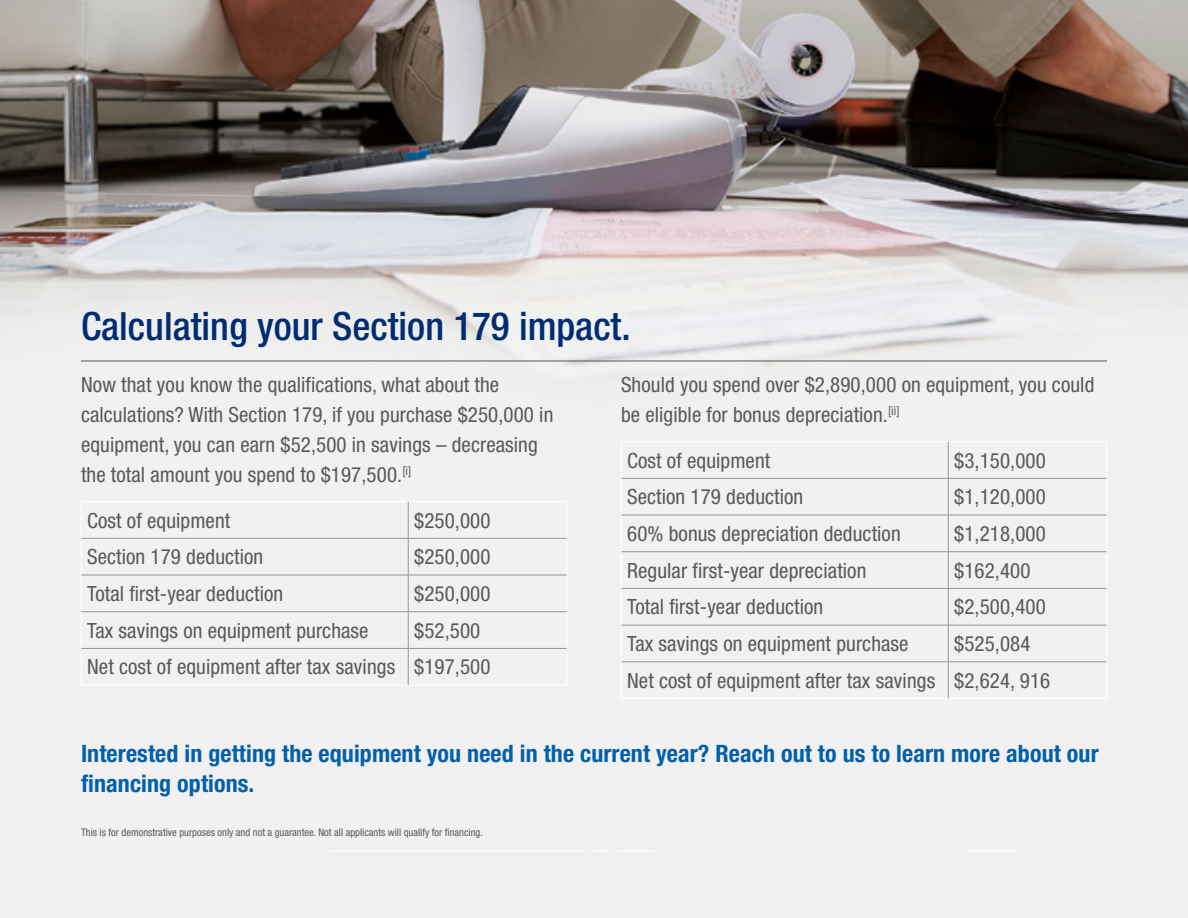
<style>
.page{position:relative;width:1188px;height:918px;background:#f1eff2}
.page>*{position:absolute;margin:0;border:0;box-sizing:border-box;transform-origin:0 0}
.t1{font:500 condensed 39px "Helvetica Neue LT Std";color:#002d72}
.t2{font:700 condensed 24px/30px "Helvetica Neue LT Std";letter-spacing:.005em;color:#0060a9}
.t3{font:condensed 21px/30px "Helvetica Neue LT Std";letter-spacing:.005em;color:#595959}
.t4{font:condensed 10.5px "Helvetica Neue LT Std";color:#595959}
</style>
<div class="page">
<img style="left:0;top:0;width:1188px;height:852px">
<hr style="left:81px;top:501px;width:327px;height:1px;background:#fff">
<hr style="left:81px;top:502px;width:1px;height:36px;background:#fff">
<hr style="left:408px;top:501px;width:159px;height:1px;background:#fff">
<hr style="left:567px;top:502px;width:1px;height:36px;background:#fff">
<hr style="left:81px;top:538px;width:1px;height:37px;background:#fff">
<hr style="left:567px;top:538px;width:1px;height:37px;background:#fff">
<hr style="left:81px;top:575px;width:1px;height:37px;background:#fff">
<hr style="left:567px;top:575px;width:1px;height:37px;background:#fff">
<hr style="left:81px;top:612px;width:1px;height:36px;background:#fff">
<hr style="left:567px;top:612px;width:1px;height:36px;background:#fff">
<hr style="left:81px;top:648px;width:1px;height:37px;background:#fff">
<hr style="left:567px;top:648px;width:1px;height:37px;background:#fff">
<hr style="left:81px;top:685px;width:327px;height:1px;background:#fff">
<hr style="left:408px;top:685px;width:159px;height:1px;background:#fff">
<hr style="left:408px;top:502px;width:1px;height:36px;background:#939598">
<hr style="left:81px;top:538px;width:327px;height:1px;background:#939598">
<hr style="left:408px;top:538px;width:159px;height:1px;background:#939598">
<hr style="left:408px;top:539px;width:1px;height:36px;background:#939598">
<hr style="left:81px;top:575px;width:327px;height:1px;background:#939598">
<hr style="left:408px;top:575px;width:159px;height:1px;background:#939598">
<hr style="left:408px;top:575px;width:1px;height:37px;background:#939598">
<hr style="left:81px;top:611px;width:327px;height:1px;background:#939598">
<hr style="left:408px;top:611px;width:159px;height:1px;background:#939598">
<hr style="left:408px;top:612px;width:1px;height:36px;background:#939598">
<hr style="left:81px;top:648px;width:327px;height:1px;background:#939598">
<hr style="left:408px;top:648px;width:159px;height:1px;background:#939598">
<hr style="left:408px;top:649px;width:1px;height:36px;background:#939598">
<hr style="left:621px;top:441px;width:327px;height:1px;background:#fff">
<hr style="left:621px;top:442px;width:1px;height:36px;background:#fff">
<hr style="left:948px;top:441px;width:159px;height:1px;background:#fff">
<hr style="left:1107px;top:442px;width:1px;height:36px;background:#fff">
<hr style="left:621px;top:478px;width:1px;height:37px;background:#fff">
<hr style="left:1107px;top:478px;width:1px;height:37px;background:#fff">
<hr style="left:621px;top:515px;width:1px;height:37px;background:#fff">
<hr style="left:1107px;top:515px;width:1px;height:37px;background:#fff">
<hr style="left:621px;top:552px;width:1px;height:36px;background:#fff">
<hr style="left:1107px;top:552px;width:1px;height:36px;background:#fff">
<hr style="left:621px;top:588px;width:1px;height:37px;background:#fff">
<hr style="left:1107px;top:588px;width:1px;height:37px;background:#fff">
<hr style="left:621px;top:625px;width:1px;height:37px;background:#fff">
<hr style="left:1107px;top:625px;width:1px;height:37px;background:#fff">
<hr style="left:621px;top:662px;width:1px;height:36px;background:#fff">
<hr style="left:1107px;top:662px;width:1px;height:36px;background:#fff">
<hr style="left:621px;top:698px;width:327px;height:1px;background:#fff">
<hr style="left:948px;top:698px;width:159px;height:1px;background:#fff">
<hr style="left:948px;top:442px;width:1px;height:36px;background:#939598">
<hr style="left:621px;top:478px;width:327px;height:1px;background:#939598">
<hr style="left:948px;top:478px;width:159px;height:1px;background:#939598">
<hr style="left:948px;top:479px;width:1px;height:36px;background:#939598">
<hr style="left:621px;top:515px;width:327px;height:1px;background:#939598">
<hr style="left:948px;top:515px;width:159px;height:1px;background:#939598">
<hr style="left:948px;top:515px;width:1px;height:37px;background:#939598">
<hr style="left:621px;top:551px;width:327px;height:1px;background:#939598">
<hr style="left:948px;top:551px;width:159px;height:1px;background:#939598">
<hr style="left:948px;top:552px;width:1px;height:36px;background:#939598">
<hr style="left:621px;top:588px;width:327px;height:1px;background:#939598">
<hr style="left:948px;top:588px;width:159px;height:1px;background:#939598">
<hr style="left:948px;top:589px;width:1px;height:36px;background:#939598">
<hr style="left:621px;top:625px;width:327px;height:1px;background:#939598">
<hr style="left:948px;top:625px;width:159px;height:1px;background:#939598">
<hr style="left:948px;top:625px;width:1px;height:37px;background:#939598">
<hr style="left:621px;top:662px;width:327px;height:1px;background:#939598">
<hr style="left:948px;top:662px;width:159px;height:1px;background:#939598">
<hr style="left:948px;top:662px;width:1px;height:36px;background:#939598">
<hr style="left:81px;top:361px;width:1026px;height:1px;background:#595959">
<h1 class="t1" style="left:81px;top:303px;width:551px">Calculating your Section 179 impact.</h1>
<p class="t3" style="left:81px;top:369px;width:474px">Now that you know the qualifications, what about the calculations? With Section 179, if you purchase $250,000 in equipment, you can earn $52,500 in savings – decreasing the total amount you spend to $197,500.<sup>[i]</sup></p>
<p class="t3" style="left:87px;top:505px;width:145px">Cost of equipment</p>
<p class="t3" style="left:414px;top:505px;width:78px">$250,000</p>
<p class="t3" style="left:87px;top:542px;width:178px">Section 179 deduction</p>
<p class="t3" style="left:414px;top:542px;width:78px">$250,000</p>
<p class="t3" style="left:87px;top:578px;width:198px">Total first-year deduction</p>
<p class="t3" style="left:414px;top:578px;width:78px">$250,000</p>
<p class="t3" style="left:87px;top:615px;width:283px">Tax savings on equipment purchase</p>
<p class="t3" style="left:87px;top:612px;width:405px;line-height:36.8px;text-indent:327px">$52,500<br>Net cost of equipment after tax savings $197,500</p>
<p class="t3" style="left:621px;top:369px;width:475px">Should you spend over $2,890,000 on equipment, you could be eligible for bonus depreciation.<sup>[ii]</sup></p>
<p class="t3" style="left:627px;top:445px;width:145px">Cost of equipment</p>
<p class="t3" style="left:954px;top:445px;width:93px">$3,150,000</p>
<p class="t3" style="left:627px;top:482px;width:178px">Section 179 deduction</p>
<p class="t3" style="left:954px;top:482px;width:93px">$1,120,000</p>
<p class="t3" style="left:627px;top:518px;width:275px">60% bonus depreciation deduction</p>
<p class="t3" style="left:954px;top:518px;width:93px">$1,218,000</p>
<p class="t3" style="left:627px;top:555px;width:241px">Regular first-year depreciation</p>
<p class="t3" style="left:954px;top:555px;width:78px">$162,400</p>
<p class="t3" style="left:627px;top:592px;width:198px">Total first-year deduction</p>
<p class="t3" style="left:954px;top:592px;width:93px">$2,500,400</p>
<p class="t3" style="left:627px;top:628px;width:283px">Tax savings on equipment purchase</p>
<p class="t3" style="left:627px;top:625px;width:425px;line-height:36.8px;text-indent:327px">$525,084<br>Net cost of equipment after tax savings $2,624, 916</p>
<p class="t2" style="left:81px;top:738px;width:1019px">Interested in getting the equipment you need in the current year? Reach out to us to learn more about our financing options.</p>
<p class="t4" style="left:81px;top:827px;width:404px">This is for demonstrative purposes only and not a guarantee. Not all applicants will qualify for financing.</p>
</div>
